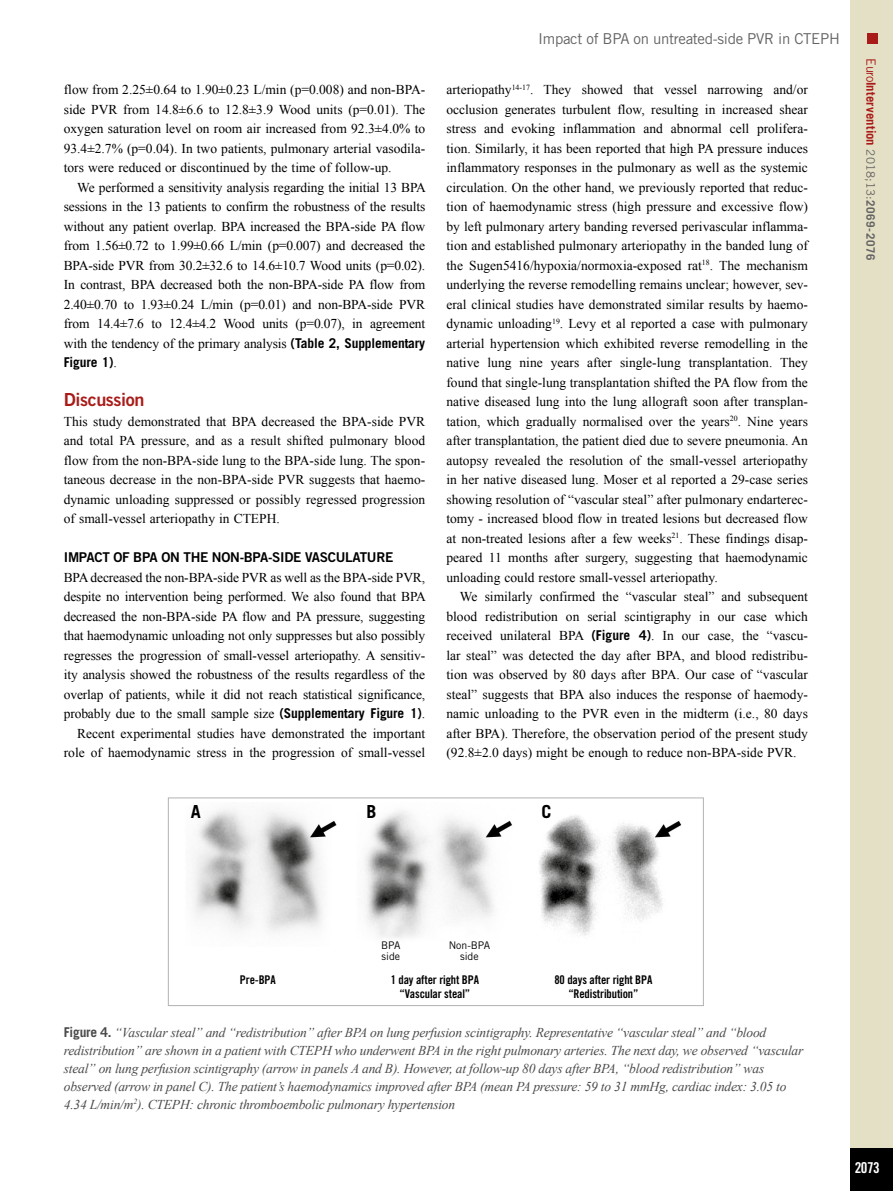
<style>
.page{position:relative;width:893px;height:1191px;background:#fff}
.page>*{position:absolute;margin:0;border:0;box-sizing:border-box;transform-origin:0 0}
.t1{font:18px "Trade Gothic LT Std Bd 2";letter-spacing:-.02em;color:#a91b18}
.t2{font:700 18px "Trade Gothic LT Std";color:#000}
.t3{font:15px "Trade Gothic LT Std";letter-spacing:-.02em;color:#646363}
.t4{font:15px "Trade Gothic LT Std Bd Cn 20";color:#fff}
.t5{font:13.5px/19.5px "Times New Roman";letter-spacing:-.01em;color:#000;text-align:justify}
.t6{font:italic 13.5px/18px "Times New Roman";letter-spacing:-.015em;color:#4a4a49}
.t7{font:13.5px "Trade Gothic LT Std Bd 2";letter-spacing:-.02em;color:#000}
.t8{font:700 13.5px "Trade Gothic LT Std";letter-spacing:-.01em;color:#000}
.t9{font:700 12.75px "Trade Gothic LT Std";letter-spacing:.005em;color:#a91b18}
.t10{font:12px/13.5px "Trade Gothic LT Std Bd Cn 20";letter-spacing:-.01em;color:#000;text-align:center}
.t11{font:10.5px/10.5px "Trade Gothic LT Std";color:#000}
.s1{font-family:"Trade Gothic LT Std";font-weight:700}
.s2{font-family:"Times New Roman";font-weight:400}
.s3{font-weight:400}
.s4{font-weight:400;font-size:11.7px;color:#646363}
.s5{font-size:11.7px;color:#646363}
.s6{font-family:"Trade Gothic LT Std";font-weight:700;font-style:normal}
</style>
<div class="page">
<div style="left:850px;top:0;width:43px;height:1191px;background:#e4e0c5"></div>
<div style="left:850px;top:1148px;width:43px;height:43px;background:#000"></div>
<div style="left:867px;top:34px;width:11px;height:10px;background:#a91b18"></div>
<img style="left:193px;top:809px;width:489px;height:129px">
<div style="left:168px;top:797px;width:536px;height:209px;border:1px solid #b3b2b2"></div>
<p class="t5" style="left:64px;top:80px;width:363px">flow from 2.25±0.64 to 1.90±0.23 L/min (p=0.008) and non-BPA&shy;side PVR from 14.8±6.6 to 12.8±3.9 Wood units (p=0.01). The oxygen saturation level on room air increased from 92.3±4.0% to 93.4±2.7% (p=0.04). In two patients, pulmonary arterial vasodila&shy;tors were reduced or discontinued by the time of follow-up.</p>
<p class="t5" style="left:64px;top:177px;width:364px;text-indent:14px">We performed a sensitivity analysis regarding the initial 13 BPA sessions in the 13 patients to confirm the robustness of the results without any patient overlap. BPA increased the BPA-side PA flow from 1.56±0.72 to 1.99±0.66 L/min (p=0.007) and decreased the BPA-side PVR from 30.2±32.6 to 14.6±10.7 Wood units (p=0.02).<br>In contrast, BPA decreased both the non-BPA-side PA flow from 2.40±0.70 to 1.93±0.24 L/min (p=0.01) and non-BPA-side PVR from 14.4±7.6 to 12.4±4.2 Wood units (p=0.07), in agreement with the tendency of the primary analysis <span class="s1">(Table 2, Supplementary</span></p>
<p class="t8" style="left:64px;top:354px;width:55px">Figure 1)<span class="s2">.</span></p>
<h1 class="t1" style="left:64px;top:389px;width:82px">Discussion</h1>
<p class="t5" style="left:64px;top:411px;width:363px">This study demonstrated that BPA decreased the BPA-side PVR and total PA pressure, and as a result shifted pulmonary blood flow from the non-BPA-side lung to the BPA-side lung. The spon&shy;taneous decrease in the non-BPA-side PVR suggests that haemo&shy;dynamic unloading suppressed or possibly regressed progression of small-vessel arteriopathy in CTEPH.</p>
<p class="t7" style="left:64px;top:549px;width:331px">IMPACT OF BPA ON THE NON-BPA-SIDE VASCULATURE</p>
<p class="t5" style="left:64px;top:567px;width:364px;text-align:right">BPA decreased the non-BPA-side PVR as well as the BPA-side PVR, despite no intervention being performed. We also found that BPA decreased the non-BPA-side PA flow and PA pressure, suggesting that haemodynamic unloading not only suppresses but also possibly regresses the progression of small-vessel arteriopathy. A sensitiv&shy;ity analysis showed the robustness of the results regardless of the overlap of patients, while it did not reach statistical significance, probably due to the small sample size <span class="s1">(Supplementary Figure 1)</span>.<br>Recent experimental studies have demonstrated the important role of haemodynamic stress in the progression of small-vessel</p>
<p class="t3" style="left:538px;top:30px;width:303px">Impact of BPA on untreated-side PVR in CTEPH</p>
<p class="t5" style="left:446px;top:80px;width:363px">arteriopathy<sup>14-17</sup>. They showed that vessel narrowing and/or occlusion generates turbulent flow, resulting in increased shear stress and evoking inflammation and abnormal cell prolifera&shy;tion. Similarly, it has been reported that high PA pressure induces inflammatory responses in the pulmonary as well as the systemic circulation. On the other hand, we previously reported that reduc&shy;tion of haemodynamic stress (high pressure and excessive flow) by left pulmonary artery banding reversed perivascular inflamma&shy;tion and established pulmonary arteriopathy in the banded lung of the Sugen5416/hypoxia/normoxia-exposed rat<sup>18</sup>. The mechanism underlying the reverse remodelling remains unclear; however, sev&shy;eral clinical studies have demonstrated similar results by haemo&shy;dynamic unloading<sup>19</sup>. Levy et al reported a case with pulmonary arterial hypertension which exhibited reverse remodelling in the native lung nine years after single-lung transplantation. They found that single-lung transplantation shifted the PA flow from the native diseased lung into the lung allograft soon after transplan&shy;tation, which gradually normalised over the years<sup>20</sup>. Nine years after transplantation, the patient died due to severe pneumonia. An autopsy revealed the resolution of the small-vessel arteriopathy in her native diseased lung. Moser et al reported a 29-case series showing resolution of “vascular steal” after pulmonary endarterec&shy;tomy - increased blood flow in treated lesions but decreased flow at non-treated lesions after a few weeks<sup>21</sup>. These findings disap&shy;peared 11 months after surgery, suggesting that haemodynamic unloading could restore small-vessel arteriopathy.</p>
<p class="t5" style="left:446px;top:587px;width:363px;text-indent:14px">We similarly confirmed the “vascular steal” and subsequent blood redistribution on serial scintigraphy in our case which received unilateral BPA <span class="s1">(Figure 4)</span>. In our case, the “vascu&shy;lar steal” was detected the day after BPA, and blood redistribu&shy;tion was observed by 80 days after BPA. Our case of “vascular steal” suggests that BPA also induces the response of haemody&shy;namic unloading to the PVR even in the midterm (i.e., 80 days after BPA). Therefore, the observation period of the present study (92.8±2.0 days) might be enough to reduce non-BPA-side PVR.</p>
<h1 class="t2" style="left:191px;top:800px;width:12px">A</h1>
<h1 class="t2" style="left:366px;top:800px;width:12px">B</h1>
<h1 class="t2" style="left:541px;top:800px;width:12px">C</h1>
<p class="t9" style="left:879px;top:58px;width:203px;rotate:90deg"><span class="s3">Euro</span>Intervention <span class="s4">2018;13:</span><span class="s5">2069-2076</span></p>
<p class="t11" style="left:381px;top:940px;width:21px">BPA side</p>
<p class="t11" style="left:449px;top:940px;width:43px;text-align:center">Non-BPA side</p>
<p class="t10" style="left:240px;top:973px;width:37px">Pre-BPA</p>
<p class="t10" style="left:391px;top:973px;width:90px">1 day after right BPA “Vascular steal”</p>
<p class="t10" style="left:554px;top:973px;width:99px">80 days after right BPA “Redistribution”</p>
<p class="t6" style="left:64px;top:1023px;width:741px"><span class="s6">Figure 4.</span> “Vascular steal” and “redistribution” after BPA on lung perfusion scintigraphy. Representative “vascular steal” and “blood redistribution” are shown in a patient with CTEPH who underwent BPA in the right pulmonary arteries. The next day, we observed “vascular steal” on lung perfusion scintigraphy (arrow in panels A and B). However, at follow-up 80 days after BPA, “blood redistribution” was observed (arrow in panel C). The patient’s haemodynamics improved after BPA (mean PA pressure: 59 to 31 mmHg, cardiac index: 3.05 to 4.34 L/min/m<sup>2</sup>). CTEPH: chronic thromboembolic pulmonary hypertension</p>
<p class="t4" style="left:855px;top:1158px;width:27px">2073</p>
</div>
